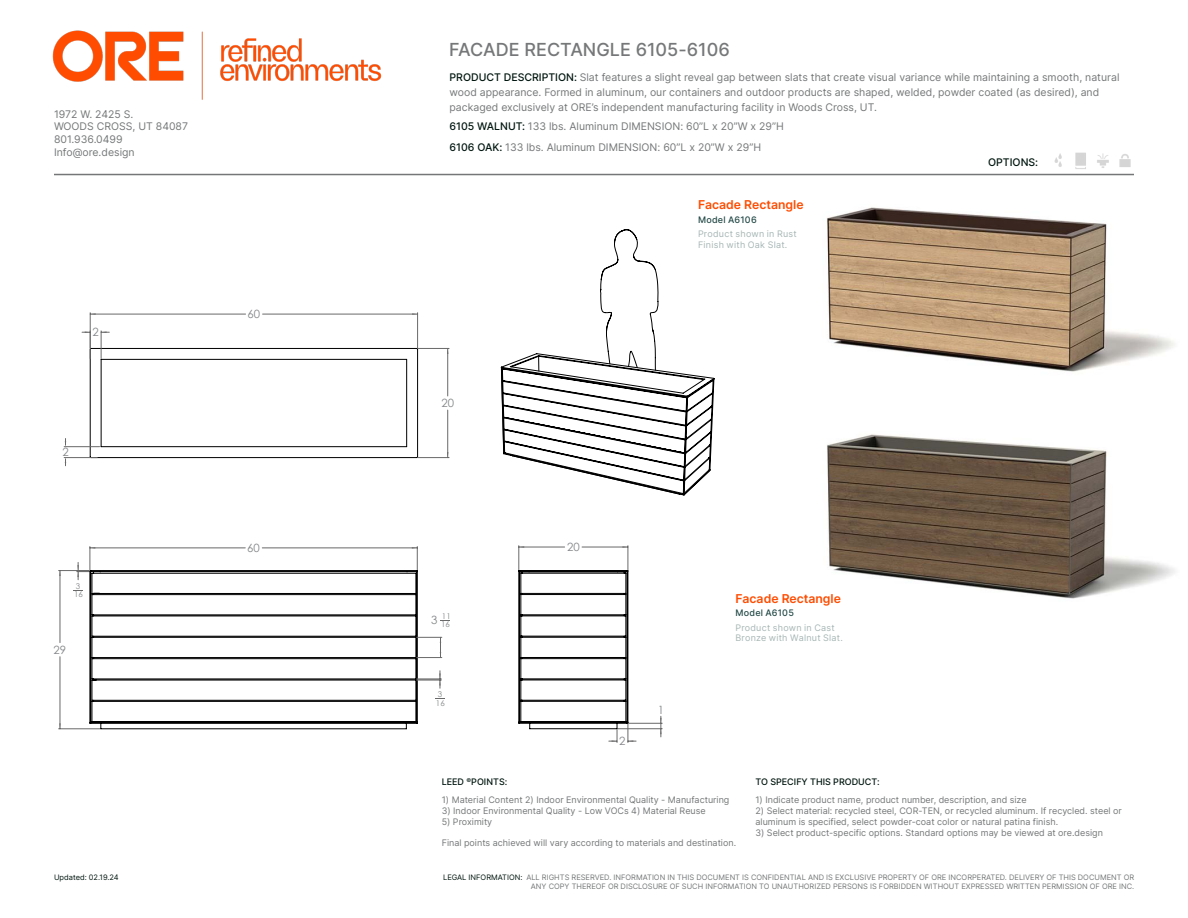
<style>
.page{position:relative;width:1188px;height:918px;background:#fff}
.page>*{position:absolute;margin:0;border:0;box-sizing:border-box;transform-origin:0 0}
.t1{font:500 18px "Inter";color:#757778}
.Title_4{font:600 12.3px "Inter";color:#ff4c00}
.t2{font:11.4px "Century Gothic";color:#828487}
.t3{font:10.5px/12.6px "Inter";color:#757778}
.t4{font:500 10.5px "Inter";color:#001610}
.t5{font:9px/10.8px "Inter";color:#757778}
.Title_Block_2{font:9px/10.8px "Inter";letter-spacing:.025em;color:#a7b6b5}
.t6{font:500 9px "Inter";color:#001610}
.Title_Block_1{font:500 9px "Inter";letter-spacing:.025em;color:#224946}
.t7{font:7.95px/8.1px "Century Gothic";color:#828487}
.t8{font:7.5px/9px "Inter";color:#757778;text-align:right}
.t9{font:7.5px "Inter";color:#001610}
.s1{font-weight:500;color:#001610}
.s2{font-size:11.4px}
</style>
<div class="page">
<hr style="left:54px;top:174px;width:1080px;height:1px;background:#747677">
<img style="left:52px;top:30px;width:330px;height:70px">
<img style="left:1054px;top:153px;width:8px;height:14px">
<img style="left:1075px;top:152px;width:11px;height:17px">
<img style="left:1097px;top:153px;width:12px;height:15px">
<img style="left:1119px;top:154px;width:12px;height:13px">
<img style="left:827px;top:434px;width:348px;height:165px">
<img style="left:827px;top:207px;width:348px;height:165px">
<svg style="left:600px;top:229px;width:115px;height:158px"></svg>
<svg style="left:501px;top:330px;width:213px;height:165px"></svg>
<svg style="left:82px;top:331px;width:336px;height:127px"></svg>
<hr style="left:417px;top:313px;width:1px;height:35px;background:#696969">
<hr style="left:90px;top:313px;width:1px;height:35px;background:#696969">
<hr style="left:263px;top:314px;width:155px;height:1px;background:#696969">
<hr style="left:90px;top:314px;width:156px;height:1px;background:#696969">
<hr style="left:64px;top:446px;width:36px;height:1px;background:#696969">
<hr style="left:64px;top:457px;width:33px;height:1px;background:#696969">
<hr style="left:418px;top:457px;width:31px;height:1px;background:#696969">
<hr style="left:418px;top:348px;width:31px;height:1px;background:#696969">
<hr style="left:447px;top:410px;width:1px;height:48px;background:#696969">
<hr style="left:447px;top:348px;width:1px;height:48px;background:#696969">
<hr style="left:618px;top:728px;width:44px;height:1px;background:#696969">
<hr style="left:629px;top:723px;width:33px;height:1px;background:#696969">
<svg style="left:660px;top:716px;width:2px;height:21px"></svg>
<svg style="left:518px;top:546px;width:118px;height:196px"></svg>
<hr style="left:582px;top:547px;width:46px;height:1px;background:#696969">
<hr style="left:519px;top:547px;width:46px;height:1px;background:#696969">
<svg style="left:90px;top:570px;width:328px;height:159px"></svg>
<hr style="left:59px;top:729px;width:41px;height:1px;background:#696969">
<hr style="left:59px;top:570px;width:30px;height:1px;background:#696969">
<hr style="left:60px;top:657px;width:1px;height:72px;background:#696969">
<hr style="left:60px;top:571px;width:1px;height:72px;background:#696969">
<svg style="left:417px;top:671px;width:24px;height:17px"></svg>
<svg style="left:412px;top:547px;width:6px;height:23px"></svg>
<hr style="left:262px;top:548px;width:155px;height:1px;background:#696969">
<hr style="left:90px;top:548px;width:155px;height:1px;background:#696969">
<svg style="left:77px;top:547px;width:18px;height:33px"></svg>
<svg style="left:417px;top:637px;width:25px;height:21px"></svg>
<p class="t3" style="left:54px;top:107px;width:136px">1972 W. 2425 S.<br>WOODS CROSS, UT 84087<br>801.936.0499<br>Info@ore.design</p>
<p class="t2" style="left:93px;top:324px;width:8px">2</p>
<p class="t2" style="left:62px;top:444px;width:8px">2</p>
<p class="t7" style="left:74px;top:582px;width:10px">3<br>16</p>
<p class="t2" style="left:54px;top:642px;width:14px">29</p>
<p class="t2" style="left:248px;top:306px;width:14px">60</p>
<p class="t2" style="left:247px;top:540px;width:14px">60</p>
<p class="t1" style="left:449px;top:37px;width:282px">FACADE RECTANGLE 6105-6106</p>
<p class="t3" style="left:450px;top:69px;width:671px;line-height:15px"><span class="s1">PRODUCT DESCRIPTION:</span> Slat features a slight reveal gap between slats that create visual variance while maintaining a smooth, natural wood appearance. Formed in aluminum, our containers and outdoor products are shaped, welded, powder coated (as desired), and packaged exclusively at ORE’s independent manufacturing facility in Woods Cross, UT.</p>
<p class="t3" style="left:450px;top:120px;width:336px"><span class="s1">6105 WALNUT:</span> 133 lbs. Aluminum DIMENSION: 60”L x 20”W x 29”H</p>
<p class="t3" style="left:450px;top:141px;width:313px"><span class="s1">6106 OAK:</span> 133 lbs. Aluminum DIMENSION: 60”L x 20”W x 29”H</p>
<p class="Title_4" style="left:698px;top:196px;width:107px">Facade Rectangle</p>
<p class="Title_Block_1" style="left:698px;top:213px;width:60px">Model A6106</p>
<p class="t2" style="left:441px;top:395px;width:14px">20</p>
<p class="t7" style="left:431px;top:612px;width:21px;text-align:right"><span class="s2">3</span> 11<br>16</p>
<p class="t7" style="left:436px;top:690px;width:10px">3<br>16</p>
<p class="Title_Block_2" style="left:698px;top:228px;width:100px">Product shown in Rust<br>Finish with Oak Slat.</p>
<p class="t2" style="left:567px;top:539px;width:14px">20</p>
<p class="t2" style="left:619px;top:733px;width:8px">2</p>
<p class="t2" style="left:658px;top:701px;width:8px">1</p>
<p class="Title_4" style="left:735px;top:589px;width:107px">Facade Rectangle</p>
<p class="Title_Block_1" style="left:735px;top:606px;width:60px">Model A6105</p>
<p class="Title_Block_2" style="left:735px;top:622px;width:109px">Product shown in Cast<br>Bronze with Walnut Slat.</p>
<p class="t4" style="left:988px;top:155px;width:52px">OPTIONS:</p>
<p class="t6" style="left:442px;top:775px;width:67px">LEED <sup>©</sup>POINTS:</p>
<p class="t6" style="left:755px;top:775px;width:126px">TO SPECIFY THIS PRODUCT:</p>
<p class="t5" style="left:442px;top:794px;width:289px">1) Material Content 2) Indoor Environmental Quality - Manufacturing</p>
<p class="t5" style="left:442px;top:805px;width:266px">3) Indoor Environmental Quality - Low VOCs 4) Material Reuse</p>
<p class="t5" style="left:442px;top:816px;width:52px">5) Proximity</p>
<p class="t5" style="left:442px;top:838px;width:296px">Final points achieved will vary according to materials and destination.</p>
<p class="t5" style="left:755px;top:794px;width:273px">1) Indicate product name, product number, description, and size</p>
<p class="t5" style="left:755px;top:805px;width:368px">2) Select material: recycled steel, COR-TEN, or recycled aluminum. If recycled. steel or aluminum is specified, select powder-coat color or natural patina finish.</p>
<p class="t5" style="left:755px;top:827px;width:349px">3) Select product-specific options. Standard options may be viewed at ore.design</p>
<p class="t9" style="left:54px;top:872px;width:66px">Updated: 02.19.24</p>
<p class="t9" style="left:443px;top:872px;width:81px">LEGAL INFORMATION:</p>
<p class="t8" style="left:526px;top:873px;width:609px">ALL RIGHTS RESERVED. INFORMATION IN THIS DOCUMENT IS CONFIDENTIAL AND IS EXCLUSIVE PROPERTY OF ORE INCORPERATED. DELIVERY OF THIS DOCUMENT OR<br>ANY COPY THEREOF OR DISCLOSURE OF SUCH INFORMATION TO UNAUTHORIZED PERSONS IS FORBIDDEN WITHOUT EXPRESSED WRITTEN PERMISSION OF ORE INC.</p>
</div>
